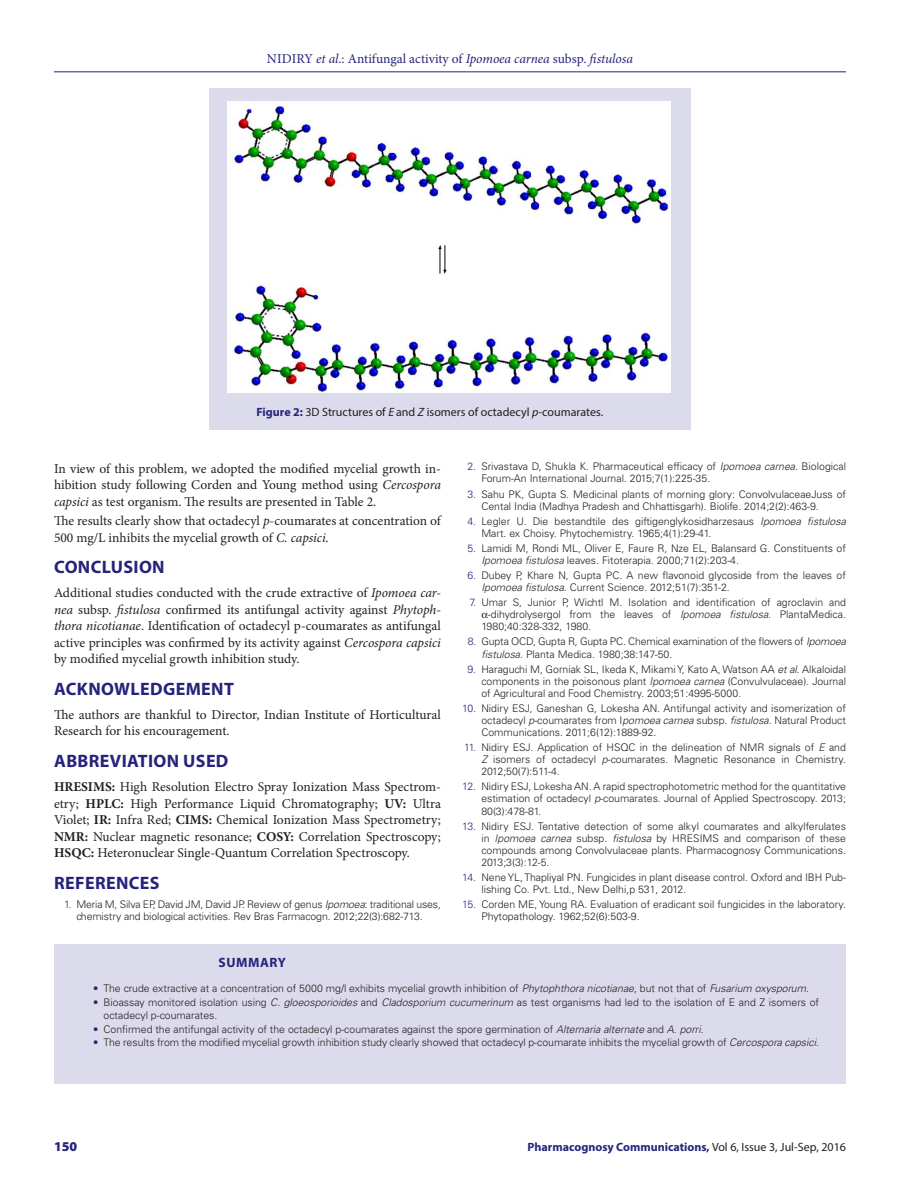
<style>
.page{position:relative;width:918px;height:1188px;background:#fff}
.page>*{position:absolute;margin:0;border:0;box-sizing:border-box;transform-origin:0 0}
._1_HD{font:700 18px "Myriad Pro";letter-spacing:.02em;color:#26237b}
.TXT{font:13.5px/16.5px "Minion Pro";letter-spacing:-.005em;color:#231f20;text-align:justify}
.t1{font:13.5px "Minion Pro";color:#26237b}
.ABS_HD_1{font:700 13.5px "Myriad Pro";letter-spacing:.04em;color:#26237b}
.LRH{font:900 13.5px "Myriad Pro";color:#26237b}
.FIG_CAP{font:12px "Myriad Pro";color:#231f20}
.LRH-2{font:700 12px "Myriad Pro";color:#26237b}
.t2{font:300 10.5px/12.1px "Univers LT Std";color:#231f20}
.s1{font-style:italic}
.s2{font-weight:700;color:#26237b}
.s3{font-weight:700}
.s4{color:#26237b}
.s5{font-weight:400;color:#231f20}
</style>
<div class="page">
<hr style="left:54px;top:72px;width:792px;height:1px;background:#26237b">
<div style="left:209px;top:88px;width:482px;height:341px;background:#dcdbeb"></div>
<img style="left:228px;top:101px;width:443px;height:292px">
<div style="left:54px;top:944px;width:792px;height:140px;background:#dcdbeb"></div>
<p class="t1" style="left:267px;top:50px;width:368px">NIDIRY <span class="s1">et al</span>.: Antifungal activity of <span class="s1">Ipomoea carnea</span> subsp. <span class="s1">fistulosa</span></p>
<p class="FIG_CAP" style="left:256px;top:405px;width:348px"><span class="s2">Figure 2:</span> 3D Structures of <span class="s1">E</span> and <span class="s1">Z</span> isomers of octadecyl <span class="s1">p</span>-coumarates.</p>
<p class="TXT" style="left:54px;top:460px;width:389px">In view of this problem, we adopted the modified mycelial growth in&shy;hibition study following Corden and Young method using <span class="s1">Cercospora capsici</span> as test organism. The results are presented in Table 2.</p>
<p class="TXT" style="left:54px;top:513px;width:388px">The results clearly show that octadecyl <span class="s1">p</span>-coumarates at concentration of<br>500 mg/L inhibits the mycelial growth of <span class="s1">C. capsici.</span></p>
<p class="_1_HD" style="left:54px;top:555px;width:112px">CONCLUSION</p>
<p class="TXT" style="left:54px;top:585px;width:388px">Additional studies conducted with the crude extractive of <span class="s1">Ipomoea car&shy;nea</span> subsp. <span class="s1">fistulosa</span> confirmed its antifungal activity against <span class="s1">Phytoph&shy;thora nicotianae</span>. Identification of octadecyl p-coumarates as antifungal active principles was confirmed by its activity against <span class="s1">Cercospora capsici </span>by modified mycelial growth inhibition study.</p>
<p class="_1_HD" style="left:54px;top:677px;width:181px">ACKNOWLEDGEMENT</p>
<p class="TXT" style="left:54px;top:706px;width:388px">The authors are thankful to Director, Indian Institute of Horticultural<br>Research for his encouragement.</p>
<p class="_1_HD" style="left:54px;top:749px;width:176px">ABBREVIATION USED</p>
<p class="TXT" style="left:54px;top:779px;width:389px"><span class="s3">HRESIMS:</span> High Resolution Electro Spray Ionization Mass Spectrom&shy;etry; <span class="s3">HPLC:</span> High Performance Liquid Chromatography; <span class="s3">UV:</span> Ultra Violet; <span class="s3">IR:</span> Infra Red; <span class="s3">CIMS:</span> Chemical Ionization Mass Spectrometry; <span class="s3">NMR:</span> Nuclear magnetic resonance; <span class="s3">COSY:</span> Correlation Spectroscopy; <span class="s3">HSQC:</span> Heteronuclear Single-Quantum Correlation Spectroscopy.</p>
<p class="_1_HD" style="left:54px;top:871px;width:107px">REFERENCES</p>
<p class="t2" style="left:64px;top:898px;width:378px;text-align:center"><span class="s4">1.</span> Meria M, Silva EP, David JM, David JP. Review of genus <span class="s1">Ipomoea</span>: traditional uses, chemistry and biological activities. Rev Bras Farmacogn. 2012;22(3):682-713.</p>
<p class="ABS_HD_1" style="left:219px;top:954px;width:69px">SUMMARY</p>
<p class="t2" style="left:481px;top:461px;width:366px;text-indent:-14px"><span class="s4">2.</span> Srivastava D, Shukla K. Pharmaceutical efficacy of <span class="s1">Ipomoea carnea.</span> Biological<br>Forum-An International Journal. 2015;7(1):225-35.</p>
<p class="t2" style="left:481px;top:488px;width:366px;text-indent:-14px"><span class="s4">3.</span> Sahu PK, Gupta S. Medicinal plants of morning glory: ConvolvulaceaeJuss of<br>Cental India (Madhya Pradesh and Chhattisgarh). Biolife. 2014;2(2):463-9.</p>
<p class="t2" style="left:481px;top:515px;width:366px;text-indent:-14px"><span class="s4">4.</span> Legler U. Die bestandtile des giftigenglykosidharzesaus <span class="s1">Ipomoea fistulosa<br></span>Mart. ex Choisy. Phytochemistry. 1965;4(1):29-41.</p>
<p class="t2" style="left:481px;top:542px;width:366px;text-indent:-14px"><span class="s4">5.</span> Lamidi M, Rondi ML, Oliver E, Faure R, Nze EL, Balansard G. Constituents of<br><span class="s1">Ipomoea fistulosa</span> leaves. Fitoterapia. 2000;71(2):203-4.</p>
<p class="t2" style="left:481px;top:569px;width:366px;text-indent:-14px"><span class="s4">6.</span> Dubey P, Khare N, Gupta PC. A new flavonoid glycoside from the leaves of<br><span class="s1">Ipomoea fistulosa</span>. Current Science. 2012;51(7):351-2.</p>
<p class="t2" style="left:470px;top:596px;width:378px"><span class="s4">7.</span> Umar S, Junior P, Wichtl M. Isolation and identification of agroclavin and</p>
<p class="t2" style="left:488px;top:608px;width:360px">-dihydrolysergol from the leaves of <span class="s1">Ipomoea fistulosa</span>. PlantaMedica.</p>
<p class="t2" style="left:481px;top:621px;width:111px">1980;40:328-332, 1980.</p>
<p class="t2" style="left:481px;top:636px;width:366px;text-indent:-14px"><span class="s4">8.</span> Gupta OCD, Gupta R, Gupta PC. Chemical examination of the flowers of <span class="s1">Ipomoea fistulosa</span>. Planta Medica. 1980;38:147-50.</p>
<p class="t2" style="left:481px;top:663px;width:366px;text-align:justify;text-indent:-14px"><span class="s4">9.</span> Haraguchi M, Gorniak SL, Ikeda K, Mikami Y, Kato A, Watson AA <span class="s1">et al</span>. Alkaloidal components in the poisonous plant <span class="s1">Ipomoea carnea</span> (Convulvulaceae). Journal of Agricultural and Food Chemistry. 2003;51:4995-5000.</p>
<p class="t2" style="left:481px;top:702px;width:366px;text-align:justify;text-indent:-19px"><span class="s4">10.</span> Nidiry ESJ, Ganeshan G, Lokesha AN. Antifungal activity and isomerization of octadecyl <span class="s1">p</span>-coumarates from I<span class="s1">pomoea carnea</span> subsp. <span class="s1">fistulosa</span>. Natural Product Communications. 2011;6(12):1889-92.</p>
<p class="t2" style="left:481px;top:741px;width:366px;text-align:justify;text-indent:-17px"><span class="s4">11.</span> Nidiry ESJ. Application of HSQC in the delineation of NMR signals of <span class="s1">E</span> and <span class="s1">Z</span> isomers of octadecyl <span class="s1">p</span>-coumarates. Magnetic Resonance in Chemistry.<br>2012;50(7):511-4.</p>
<p class="t2" style="left:481px;top:781px;width:366px;text-align:justify;text-indent:-19px"><span class="s4">12.</span> Nidiry ESJ, Lokesha AN. A rapid spectrophotometric method for the quantitative estimation of octadecyl <span class="s1">p</span>-coumarates. Journal of Applied Spectroscopy. 2013; 80(3):478-81.</p>
<p class="t2" style="left:481px;top:820px;width:366px;text-align:justify;text-indent:-19px"><span class="s4">13.</span> Nidiry ESJ. Tentative detection of some alkyl coumarates and alkylferulates in <span class="s1">Ipomoea carnea</span> subsp. <span class="s1">fistulosa</span> by HRESIMS and comparison of these compounds among Convolvulaceae plants. Pharmacognosy Communications.<br>2013;3(3):12-5.</p>
<p class="t2" style="left:481px;top:871px;width:366px;text-indent:-19px"><span class="s4">14.</span> Nene YL, Thapliyal PN. Fungicides in plant disease control. Oxford and IBH Pub&shy;lishing Co. Pvt. Ltd., New Delhi,p 531, 2012.</p>
<p class="t2" style="left:481px;top:898px;width:366px;text-indent:-19px"><span class="s4">15.</span> Corden ME, Young RA. Evaluation of eradicant soil fungicides in the laboratory.<br>Phytopathology. 1962;52(6):503-9.</p>
<p class="t2" style="left:93px;top:983px;width:718px"><span class="s4">•</span> The crude extractive at a concentration of 5000 mg/l exhibits mycelial growth inhibition of <span class="s1">Phytophthora nicotianae</span>, but not that of <span class="s1">Fusarium oxysporum</span>.</p>
<p class="t2" style="left:104px;top:995px;width:717px;line-height:13.5px;text-indent:-10px"><span class="s4">•</span> Bioassay monitored isolation using <span class="s1">C. gloeosporioides</span> and <span class="s1">Cladosporium cucumerinum</span> as test organisms had led to the isolation of E and Z isomers of octadecyl p-coumarates.</p>
<p class="t2" style="left:93px;top:1023px;width:612px"><span class="s4">•</span> Confirmed the antifungal activity of the octadecyl p-coumarates against the spore germination of <span class="s1">Alternaria alternate</span> and <span class="s1">A. porri</span>.</p>
<p class="t2" style="left:93px;top:1037px;width:727px"><span class="s4">•</span> The results from the modified mycelial growth inhibition study clearly showed that octadecyl p-coumarate inhibits the mycelial growth of <span class="s1">Cercospora capsici</span>.</p>
<p class="LRH" style="left:54px;top:1137px;width:25px">150</p>
<p class="LRH-2" style="left:528px;top:1139px;width:320px">Pharmacognosy Communications, <span class="s5">Vol 6, Issue 3, Jul-Sep, 2016</span></p>
</div>
